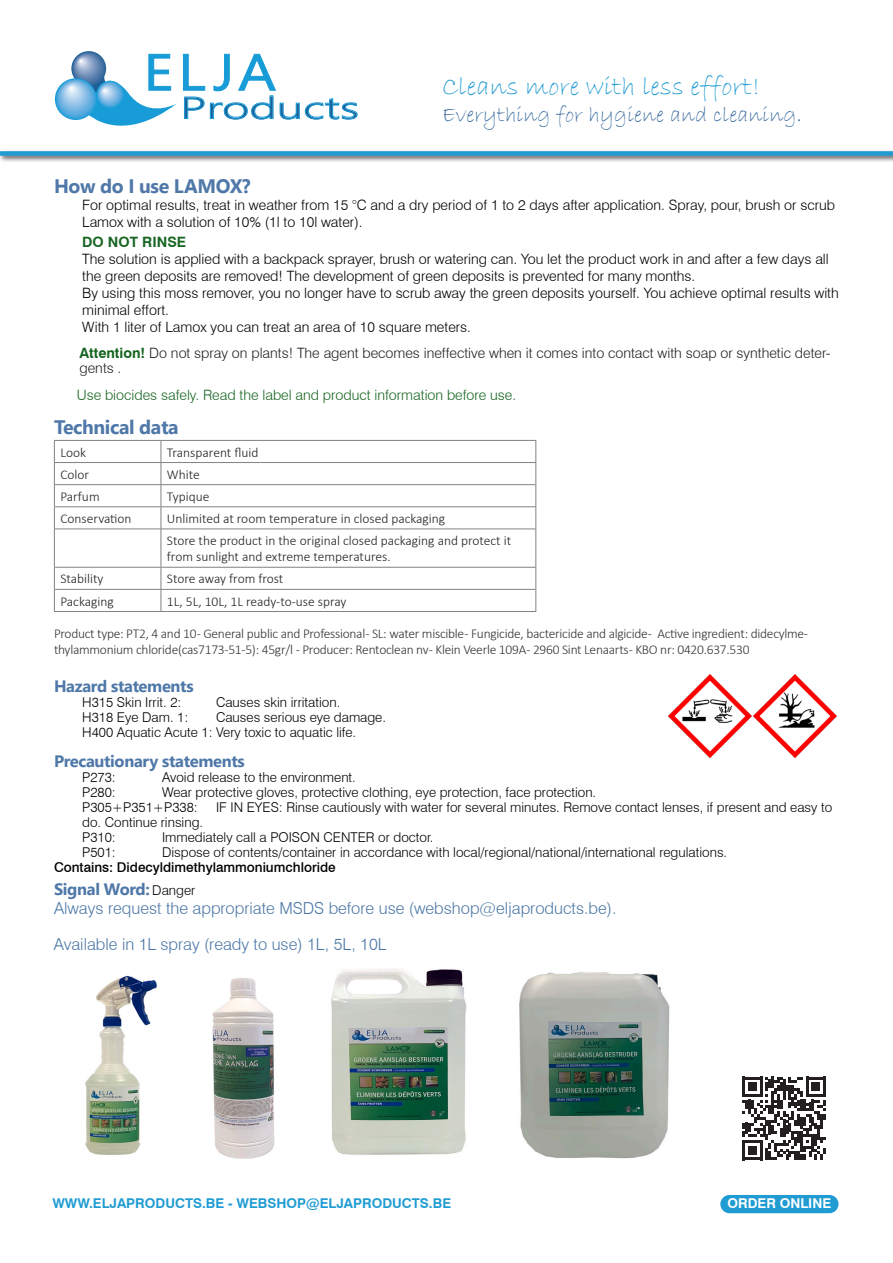
<style>
.page{position:relative;width:893px;height:1263px;background:#fff}
.page>*{position:absolute;margin:0;border:0;box-sizing:border-box;transform-origin:0 0}
.t1{font:51.3px "Nirmala UI";color:#189cd8;scale:1.14 1}
.t2{font:300 30.75px "Nirmala UI";color:#1c6097;scale:1.55 1}
.t3{font:27px "Bradley Hand ITC";color:#209cd3}
.t4{font:22.5px "Bradley Hand ITC";color:#3a6b9e}
.t5{font:700 19.5px "Nirmala UI";letter-spacing:-.02em;color:#4f78a9}
.t6{font:300 16.5px "Swiss 721 BT";color:#4c77a6}
.t7{font:700 16.5px "Nirmala UI";letter-spacing:-.02em;color:#4f78a9}
.t8{font:300 14.25px/17.1px "Swiss 721 BT";color:#000}
.t9{font:300 14.25px/15px "Swiss 721 BT";color:#231f20}
.t10{font:300 14.25px "Swiss 721 BT";color:#166521}
.t11{font:700 14.25px "Swiss 721 BT";color:#166521}
.t12{font:300 13.5px "Swiss 721 BT";color:#000}
.t13{font:300 13.5px/16.2px "Calibri";color:#231f20}
.t14{font:300 13.5px/16.2px "Calibri";letter-spacing:-.02em;color:#333}
.t15{font:700 13.5px "Swiss 721 BT";color:#209cd3}
.t16{font:500 13.5px "Swiss 721 BT";color:#000}
.t17{font:700 13.5px "Swiss 721 BT";color:#fff}
.s1{font-weight:700;color:#166521}
.s2{font-family:"Swiss 721 BT";font-weight:300;font-size:13.5px;color:#000}
</style>
<div class="page">
<svg style="left:71px;top:51px;width:35px;height:35px"></svg>
<svg style="left:183px;top:54px;width:116px;height:65px"></svg>
<svg style="left:305px;top:99px;width:52px;height:20px"></svg>
<svg style="left:81px;top:54px;width:95px;height:72px"></svg>
<svg style="left:55px;top:78px;width:42px;height:42px"></svg>
<svg style="left:97px;top:81px;width:27px;height:27px"></svg>
<div style="left:0;top:149px;width:893px;height:14px;background:#231f20;opacity:.75"></div>
<div style="left:0;top:151px;width:893px;height:5px;background:#209cd3"></div>
<div style="left:720px;top:1195px;width:118px;height:18px;background:#209cd3;border-radius:9px"></div>
<img style="left:85px;top:975px;width:72px;height:180px">
<img style="left:212px;top:978px;width:63px;height:181px">
<img style="left:331px;top:969px;width:136px;height:186px">
<img style="left:519px;top:972px;width:151px;height:187px">
<hr style="left:55px;top:484px;width:106px;height:1px;background:#808285">
<hr style="left:161px;top:484px;width:374px;height:1px;background:#808285">
<svg style="left:161px;top:441px;width:1px;height:88px"></svg>
<hr style="left:55px;top:529px;width:106px;height:1px;background:#808285">
<hr style="left:161px;top:529px;width:374px;height:1px;background:#808285">
<hr style="left:161px;top:529px;width:1px;height:38px;background:#808285">
<hr style="left:55px;top:589px;width:106px;height:1px;background:#808285">
<hr style="left:161px;top:589px;width:374px;height:1px;background:#808285">
<svg style="left:161px;top:568px;width:1px;height:43px"></svg>
<hr style="left:54px;top:462px;width:107px;height:1px;background:#808285">
<hr style="left:161px;top:462px;width:375px;height:1px;background:#808285">
<hr style="left:54px;top:506px;width:107px;height:1px;background:#808285">
<hr style="left:161px;top:506px;width:375px;height:1px;background:#808285">
<hr style="left:54px;top:567px;width:107px;height:1px;background:#808285">
<hr style="left:161px;top:567px;width:375px;height:1px;background:#808285">
<hr style="left:54px;top:440px;width:107px;height:1px;background:#808285">
<hr style="left:161px;top:440px;width:375px;height:1px;background:#808285">
<svg style="left:54px;top:441px;width:1px;height:88px"></svg>
<svg style="left:535px;top:441px;width:1px;height:88px"></svg>
<hr style="left:54px;top:529px;width:1px;height:38px;background:#808285">
<hr style="left:535px;top:529px;width:1px;height:38px;background:#808285">
<svg style="left:54px;top:568px;width:1px;height:43px"></svg>
<svg style="left:535px;top:568px;width:1px;height:43px"></svg>
<hr style="left:54px;top:611px;width:107px;height:1px;background:#808285">
<hr style="left:161px;top:611px;width:375px;height:1px;background:#808285">
<img style="left:668px;top:674px;width:169px;height:84px">
<svg style="left:742px;top:1077px;width:84px;height:83px"></svg>
<p class="t1" style="left:143px;top:30px;width:118px">ELJA</p>
<p class="t2" style="left:180px;top:83px;width:117px">Products</p>
<p class="t3" style="left:442px;top:69px;width:319px">Cleans more with less effort!</p>
<p class="t4" style="left:442px;top:100px;width:361px">Everything for hygiene and cleaning.</p>
<p class="t5" style="left:54px;top:170px;width:198px">How do I use LAMOX?</p>
<p class="t8" style="left:82px;top:196px;width:754px">For optimal results, treat in weather from 15 °C and a dry period of 1 to 2 days after application. Spray, pour, brush or scrub<br>Lamox with a solution of 10% (1l to 10l water).</p>
<p class="t11" style="left:82px;top:233px;width:105px">DO NOT RINSE</p>
<p class="t8" style="left:82px;top:250px;width:748px">The solution is applied with a backpack sprayer, brush or watering can. You let the product work in and after a few days all the green deposits are removed! The development of green deposits is prevented for many months.</p>
<p class="t8" style="left:82px;top:284px;width:758px">By using this moss remover, you no longer have to scrub away the green deposits yourself. You achieve optimal results with minimal effort.</p>
<p class="t8" style="left:82px;top:318px;width:390px">With 1 liter of Lamox you can treat an area of 10 square meters.</p>
<p class="t9" style="left:80px;top:345px;width:752px"><span class="s1">Attention!</span> Do not spray on plants! The agent becomes ineffective when it comes into contact with soap or synthetic deter&shy;gents .</p>
<p class="t10" style="left:77px;top:386px;width:441px">Use biocides safely. Read the label and product information before use.</p>
<p class="t5" style="left:54px;top:411px;width:126px">Technical data</p>
<p class="t13" style="left:60px;top:444px;width:27px">Look</p>
<p class="t13" style="left:167px;top:444px;width:93px">Transparent fluid</p>
<p class="t13" style="left:60px;top:466px;width:30px">Color</p>
<p class="t13" style="left:167px;top:466px;width:34px">White</p>
<p class="t13" style="left:60px;top:488px;width:41px">Parfum</p>
<p class="t13" style="left:167px;top:488px;width:44px">Typique</p>
<p class="t13" style="left:60px;top:510px;width:73px">Conservation</p>
<p class="t13" style="left:167px;top:510px;width:280px">Unlimited at room temperature in closed packaging</p>
<p class="t13" style="left:167px;top:532px;width:346px">Store the product in the original closed packaging and protect it from sunlight and extreme temperatures.</p>
<p class="t13" style="left:60px;top:571px;width:45px">Stability</p>
<p class="t13" style="left:167px;top:571px;width:118px">Store away from frost</p>
<p class="t13" style="left:60px;top:593px;width:55px">Packaging</p>
<p class="t13" style="left:167px;top:593px;width:181px">1L, 5L, 10L, 1L ready-to-use spray</p>
<p class="t14" style="left:54px;top:625px;width:755px">Product type: PT2, 4 and 10 - General public and Professional - SL: water miscible - Fungicide, bactericide and algicide - Active ingredient: didecylme&shy;thylammonium chloride(cas7173-51-5): 45gr/l - Producer: Rentoclean nv - Klein Veerle 109A - 2960 Sint Lenaarts - KBO nr: 0420.637.530</p>
<p class="t7" style="left:54px;top:673px;width:141px">Hazard statements</p>
<p class="t12" style="left:82px;top:694px;width:101px">H315 Skin Irrit. 2:</p>
<p class="t12" style="left:216px;top:694px;width:126px">Causes skin irritation.</p>
<p class="t12" style="left:82px;top:709px;width:108px">H318 Eye Dam. 1:</p>
<p class="t12" style="left:216px;top:709px;width:172px">Causes serious eye damage.</p>
<p class="t12" style="left:82px;top:724px;width:275px">H400 Aquatic Acute 1: Very toxic to aquatic life.</p>
<p class="t7" style="left:54px;top:748px;width:192px">Precautionary statements</p>
<p class="t12" style="left:82px;top:769px;width:35px">P273:</p>
<p class="t12" style="left:162px;top:769px;width:195px">Avoid release to the environment.</p>
<p class="t12" style="left:82px;top:784px;width:35px">P280:</p>
<p class="t12" style="left:162px;top:784px;width:436px">Wear protective gloves, protective clothing, eye protection, face protection.</p>
<p class="t12" style="left:82px;top:799px;width:117px">P305+P351+P338:</p>
<p class="t12" style="left:216px;top:799px;width:618px">IF IN EYES: Rinse cautiously with water for several minutes. Remove contact lenses, if present and easy to</p>
<p class="t12" style="left:82px;top:814px;width:122px">do. Continue rinsing.</p>
<p class="t12" style="left:82px;top:829px;width:35px">P310:</p>
<p class="t12" style="left:162px;top:829px;width:273px">Immediately call a POISON CENTER or doctor.</p>
<p class="t12" style="left:82px;top:844px;width:35px">P501:</p>
<p class="t12" style="left:162px;top:844px;width:567px">Dispose of contents/container in accordance with local/regional/national/international regulations.</p>
<p class="t16" style="left:54px;top:859px;width:283px">Contains: Didecyldimethylammoniumchloride</p>
<p class="t7" style="left:54px;top:875px;width:143px">Signal Word: <span class="s2">Danger</span></p>
<p class="t6" style="left:54px;top:898px;width:564px">Always request the appropriate MSDS before use (webshop@eljaproducts.be).</p>
<p class="t6" style="left:54px;top:934px;width:334px">Available in 1L spray (ready to use) 1L, 5L, 10L</p>
<p class="t15" style="left:52px;top:1195px;width:400px">WWW.ELJAPRODUCTS.BE - WEBSHOP@ELJAPRODUCTS.BE</p>
<p class="t17" style="left:727px;top:1195px;width:105px">ORDER ONLINE</p>
</div>
